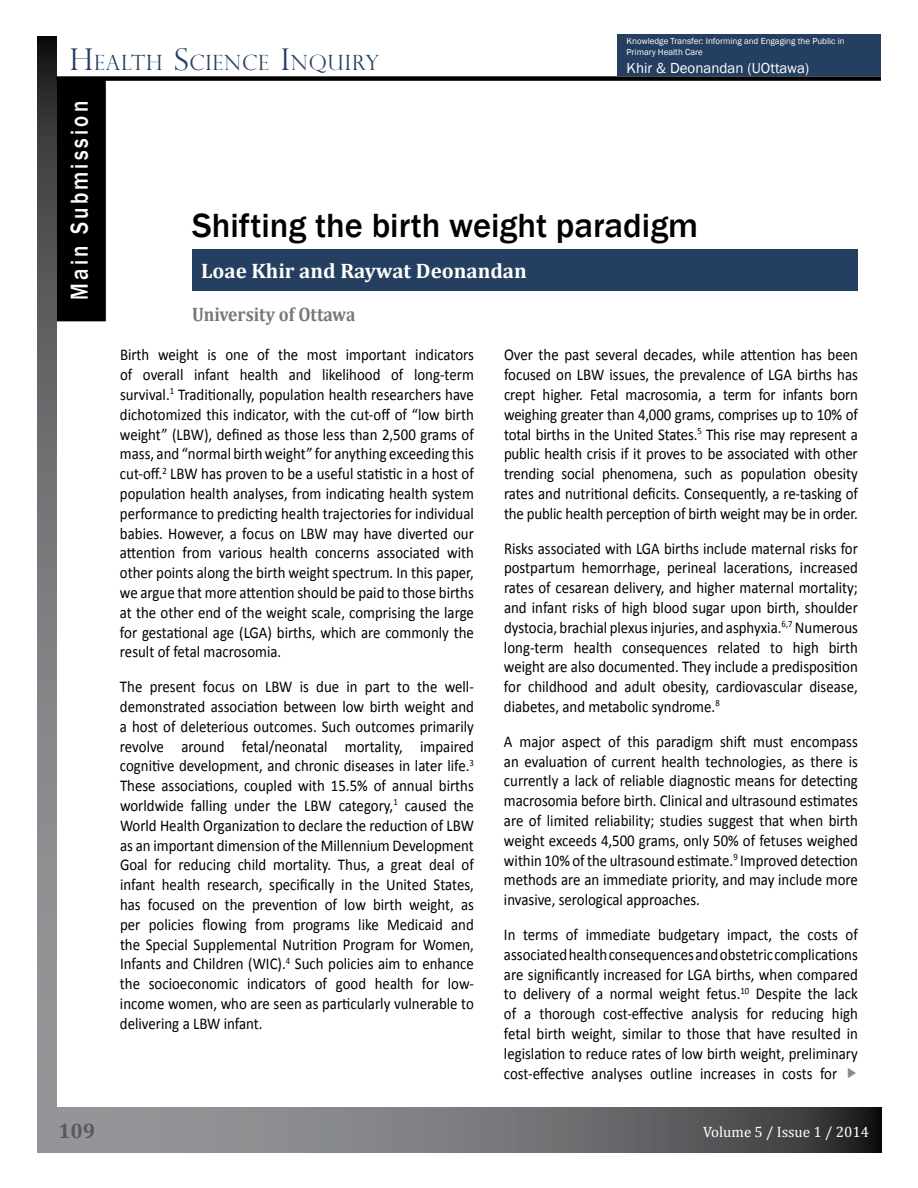
<style>
.page{position:relative;width:918px;height:1188px;background:#fff}
.page>*{position:absolute;margin:0;border:0;box-sizing:border-box;transform-origin:0 0}
.t1{font:500 34.5px "Franklin Gothic";color:#000}
.t2{font:500 25.2px "Franklin Gothic";letter-spacing:.15em;color:#fff;scale:.83 1}
.t3{font:700 21px "Cambria";color:#fff}
.t4{font:300 21px "Perpetua Titling";letter-spacing:.045em;color:#243f60}
.t5{font:700 21px "Cambria";color:#595959}
.t6{font:700 19.5px "Cambria";color:#787776;scale:.9 1}
.t7{font:16.5px/19.8px "Calibri";color:#000;text-align:justify;scale:.9 1}
.t8{font:16.5px "Calibri";color:#fff;scale:.9 1}
.t9{font:15px "Franklin Gothic";color:#fff}
.t10{font:15px "Cambria";color:#fff}
.t11{font:9px/10.8px "Franklin Gothic";color:#fff}
.s1{font-size:30px}
</style>
<div class="page">
<div style="left:57px;top:82px;width:47px;height:237px;background:#000"></div>
<div style="left:55px;top:79px;width:51px;height:242px;border:4px solid #000"></div>
<svg style="left:56px;top:1108px;width:826px;height:45px;background:#707173"></svg>
<svg style="left:38px;top:37px;width:18px;height:1116px;background:#707274"></svg>
<div style="left:56px;top:76px;width:825px;height:5px;background:#000"></div>
<div style="left:618px;top:35px;width:263px;height:41px;background:#243f60"></div>
<div style="left:192px;top:249px;width:666px;height:42px;background:#243f60"></div>
<p class="t4" style="left:70px;top:55px;width:311px"><span class="s1">H</span>EALTH <span class="s1">S</span>CIENCE <span class="s1">I</span>NQUIRY</p>
<p class="t11" style="left:627px;top:36px;width:219px">Knowledge Transfer: Informing and Engaging the Public in<br>Primary Health Care</p>
<p class="t9" style="left:627px;top:59px;width:184px">Khir &amp; Deonandan (UOttawa)</p>
<h2 class="t2" style="left:65px;top:300px;width:241px;rotate:-90deg">Main Submission</h2>
<h1 class="t1" style="left:192px;top:205px;width:508px">Shifting the birth weight paradigm</h1>
<p class="t3" style="left:201px;top:258px;width:327px">Loae Khir and Raywat Deonandan</p>
<p class="t6" style="left:192px;top:303px;width:183px">University of Ottawa</p>
<p class="t7" style="left:120px;top:346px;width:395px">Birth weight is one of the most important indicators of overall infant health and likelihood of long-term survival.<sup>1</sup> Traditionally, population health researchers have dichotomized this indicator, with the cut-off of “low birth weight” (LBW), defined as those less than 2,500 grams of mass, and “normal birth weight” for anything exceeding this cut-off.<sup>2</sup> LBW has proven to be a useful statistic in a host of population health analyses, from indicating health system performance to predicting health trajectories for individual babies. However, a focus on LBW may have diverted our attention from various health concerns associated with other points along the birth weight spectrum. In this paper, we argue that more attention should be paid to those births at the other end of the weight scale, comprising the large for gestational age (LGA) births, which are commonly the result of fetal macrosomia.</p>
<p class="t7" style="left:120px;top:678px;width:395px">The present focus on LBW is due in part to the well&shy;demonstrated association between low birth weight and a host of deleterious outcomes. Such outcomes primarily revolve around fetal/neonatal mortality, impaired cognitive development, and chronic diseases in later life.<sup>3<br></sup>These associations, coupled with 15.5% of annual births worldwide falling under the LBW category,<sup>1</sup> caused the World Health Organization to declare the reduction of LBW as an important dimension of the Millennium Development Goal for reducing child mortality. Thus, a great deal of infant health research, specifically in the United States, has focused on the prevention of low birth weight, as per policies flowing from programs like Medicaid and the Special Supplemental Nutrition Program for Women, Infants and Children (WIC).<sup>4</sup> Such policies aim to enhance the socioeconomic indicators of good health for low&shy;income women, who are seen as particularly vulnerable to delivering a LBW infant.</p>
<p class="t7" style="left:504px;top:346px;width:395px">Over the past several decades, while attention has been focused on LBW issues, the prevalence of LGA births has crept higher. Fetal macrosomia, a term for infants born weighing greater than 4,000 grams, comprises up to 10% of total births in the United States.<sup>5</sup> This rise may represent a public health crisis if it proves to be associated with other trending social phenomena, such as population obesity rates and nutritional deficits. Consequently, a re-tasking of the public health perception of birth weight may be in order.</p>
<p class="t7" style="left:504px;top:540px;width:395px">Risks associated with LGA births include maternal risks for postpartum hemorrhage, perineal lacerations, increased rates of cesarean delivery, and higher maternal mortality; and infant risks of high blood sugar upon birth, shoulder dystocia, brachial plexus injuries, and asphyxia.<sup>6,7</sup> Numerous long-term health consequences related to high birth weight are also documented. They include a predisposition for childhood and adult obesity, cardiovascular disease, diabetes, and metabolic syndrome.<sup>8</sup></p>
<p class="t7" style="left:504px;top:733px;width:395px">A major aspect of this paradigm shift must encompass an evaluation of current health technologies, as there is currently a lack of reliable diagnostic means for detecting macrosomia before birth. Clinical and ultrasound estimates are of limited reliability; studies suggest that when birth weight exceeds 4,500 grams, only 50% of fetuses weighed within 10% of the ultrasound estimate.<sup>9</sup> Improved detection methods are an immediate priority, and may include more invasive, serological approaches.</p>
<p class="t7" style="left:504px;top:926px;width:395px">In terms of immediate budgetary impact, the costs of associated health consequences and obstetric complications are significantly increased for LGA births, when compared to delivery of a normal weight fetus.<sup>10</sup> Despite the lack of a thorough cost-effective analysis for reducing high fetal birth weight, similar to those that have resulted in legislation to reduce rates of low birth weight, preliminary cost-effective analyses outline increases in costs for</p>
<p class="t5" style="left:58px;top:1118px;width:39px">109</p>
<p class="t10" style="left:703px;top:1123px;width:167px">Volume 5 / Issue 1 / 2014</p>
<p class="t8" style="left:685px;top:1123px;width:157px">Volume 3/Issue 1/2012</p>
</div>
